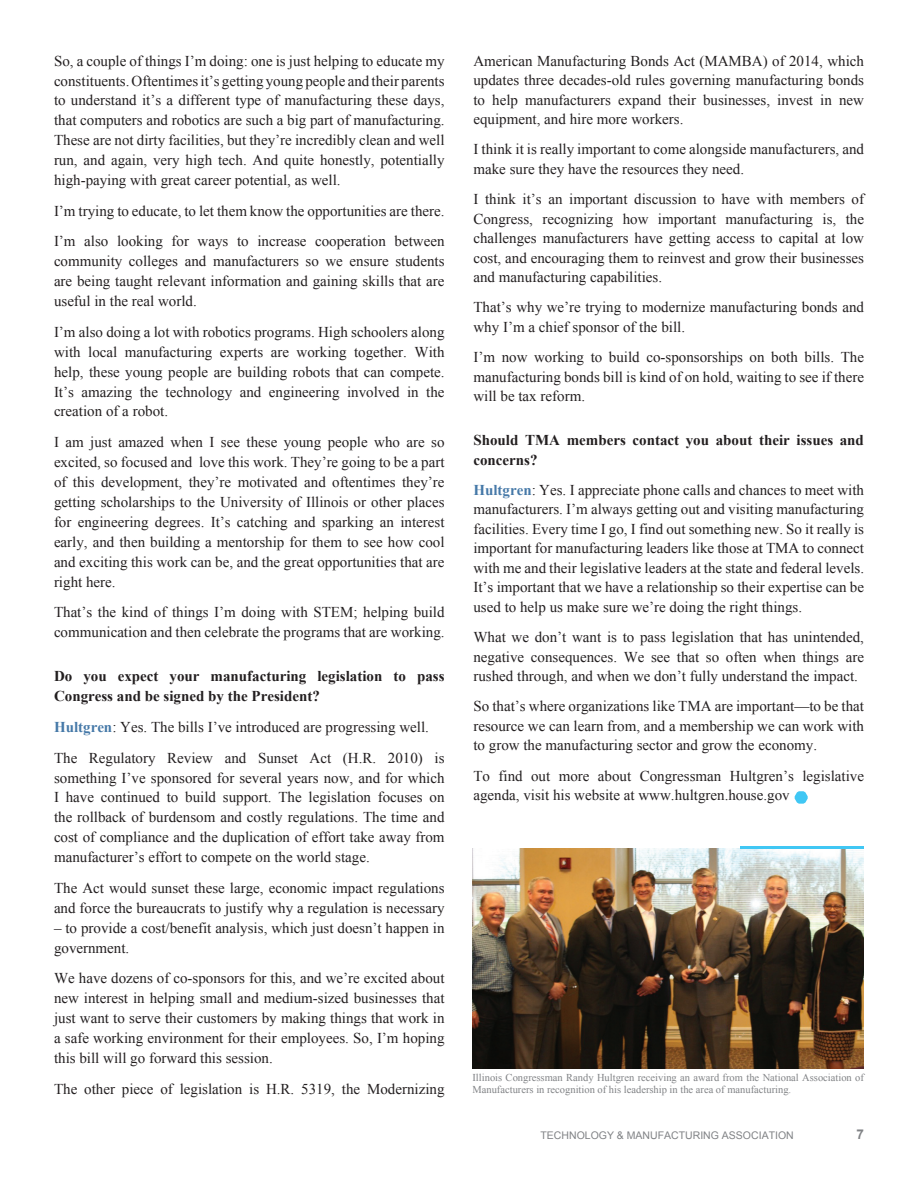
<style>
.page{position:relative;width:918px;height:1188px;background:#fff}
.page>*{position:absolute;margin:0;border:0;box-sizing:border-box;transform-origin:0 0}
.t1{font:15px/20px "Times New Roman";color:#231f20;text-align:justify}
.t2{font:700 15px/19.5px "Times New Roman";color:#231f20}
.t3{font:700 13.5px "Arial";color:#808285}
.t4{font:10.5px/12px "Times New Roman";color:#808285}
.t5{font:10.5px "Arial";color:#808285}
.s1{font-weight:700;color:#4679a8}
</style>
<div class="page">
<img style="left:472px;top:848px;width:392px;height:221px">
<svg style="left:794px;top:791px;width:14px;height:13px"></svg>
<hr style="left:740px;top:846px;width:124px;height:2px;background:#40c7f4">
<p class="t1" style="left:54px;top:51px;width:392px">So, a couple of things I’m doing: one is just helping to educate my constituents. Oftentimes it’s getting young people and their parents to understand it’s a different type of manufacturing these days, that computers and robotics are such a big part of manufacturing.<br>These are not dirty facilities, but they’re incredibly clean and well run, and again, very high tech. And quite honestly, potentially high-paying with great career potential, as well.</p>
<p class="t1" style="left:54px;top:195px;width:392px;line-height:30.8px">I’m trying to educate, to let them know the opportunities are there.<br>I’m also looking for ways to increase cooperation between</p>
<p class="t1" style="left:54px;top:251px;width:392px">community colleges and manufacturers so we ensure students are being taught relevant information and gaining skills that are useful in the real world.</p>
<p class="t1" style="left:54px;top:322px;width:392px">I’m also doing a lot with robotics programs. High schoolers along with local manufacturing experts are working together. With help, these young people are building robots that can compete.<br>It’s amazing the technology and engineering involved in the creation of a robot.</p>
<p class="t1" style="left:54px;top:432px;width:392px">I am just amazed when I see these young people who are so excited, so focused and love this work. They’re going to be a part of this development, they’re motivated and oftentimes they’re getting scholarships to the University of Illinois or other places for engineering degrees. It’s catching and sparking an interest early, and then building a mentorship for them to see how cool and exciting this work can be, and the great opportunities that are right here.</p>
<p class="t1" style="left:54px;top:602px;width:392px">That’s the kind of things I’m doing with STEM; helping build communication and then celebrate the programs that are working.</p>
<p class="t2" style="left:54px;top:666px;width:392px;line-height:20px">Do you expect your manufacturing legislation to pass<br>Congress and be signed by the President?</p>
<p class="t1" style="left:54px;top:712px;width:392px;line-height:30.8px"><span class="s1">Hultgren</span>: Yes. The bills I’ve introduced are progressing well.<br>The Regulatory Review and Sunset Act (H.R. 2010) is</p>
<p class="t1" style="left:54px;top:768px;width:392px">something I’ve sponsored for several years now, and for which I have continued to build support. The legislation focuses on the rollback of burdensom and costly regulations. The time and cost of compliance and the duplication of effort take away from manufacturer’s effort to compete on the world stage.</p>
<p class="t1" style="left:54px;top:878px;width:392px">The Act would sunset these large, economic impact regulations and force the bureaucrats to justify why a regulation is necessary</p>
<p class="t1" style="left:54px;top:918px;width:392px">– to provide a cost/benefit analysis, which just doesn’t happen in government.</p>
<p class="t1" style="left:54px;top:968px;width:392px">We have dozens of co-sponsors for this, and we’re excited about new interest in helping small and medium-sized businesses that just want to serve their customers by making things that work in a safe working environment for their employees. So, I’m hoping this bill will go forward this session.</p>
<p class="t1" style="left:54px;top:1079px;width:392px">The other piece of legislation is H.R. 5319, the Modernizing</p>
<p class="t1" style="left:473px;top:51px;width:392px;line-height:19.5px">American Manufacturing Bonds Act (MAMBA) of 2014, which updates three decades-old rules governing manufacturing bonds to help manufacturers expand their businesses, invest in new equipment, and hire more workers.</p>
<p class="t1" style="left:473px;top:140px;width:392px;line-height:19.5px">I think it is really important to come alongside manufacturers, and make sure they have the resources they need.</p>
<p class="t1" style="left:473px;top:189px;width:392px;line-height:19.5px">I think it’s an important discussion to have with members of Congress, recognizing how important manufacturing is, the challenges manufacturers have getting access to capital at low cost, and encouraging them to reinvest and grow their businesses and manufacturing capabilities.</p>
<p class="t1" style="left:473px;top:298px;width:392px;line-height:19.5px">That’s why we’re trying to modernize manufacturing bonds and why I’m a chief sponsor of the bill.</p>
<p class="t1" style="left:473px;top:347px;width:392px;line-height:19.5px">I’m now working to build co-sponsorships on both bills. The manufacturing bonds bill is kind of on hold, waiting to see if there will be tax reform.</p>
<p class="t2" style="left:473px;top:430px;width:392px">Should TMA members contact you about their issues and concerns?</p>
<p class="t1" style="left:473px;top:480px;width:392px;line-height:19.5px"><span class="s1">Hultgren</span>: Yes. I appreciate phone calls and chances to meet with manufacturers. I’m always getting out and visiting manufacturing facilities. Every time I go, I find out something new. So it really is important for manufacturing leaders like those at TMA to connect with me and their legislative leaders at the state and federal levels.<br>It’s important that we have a relationship so their expertise can be used to help us make sure we’re doing the right things.</p>
<p class="t1" style="left:473px;top:627px;width:392px;line-height:19.5px">What we don’t want is to pass legislation that has unintended, negative consequences. We see that so often when things are rushed through, and when we don’t fully understand the impact.</p>
<p class="t1" style="left:473px;top:697px;width:392px;line-height:19.5px">So that’s where organizations like TMA are important—to be that resource we can learn from, and a membership we can work with to grow the manufacturing sector and grow the economy.</p>
<p class="t1" style="left:473px;top:766px;width:392px;line-height:19.5px">To find out more about Congressman Hultgren’s legislative agenda, visit his website at www.hultgren.house.gov</p>
<p class="t4" style="left:472px;top:1071px;width:393px">Illinois Congressman Randy Hultgren receiving an award from the National Association of<br>Manufacturers in recognition of his leadership in the area of manufacturing.</p>
<p class="t5" style="left:541px;top:1130px;width:255px">TECHNOLOGY &amp; MANUFACTURING ASSOCIATION</p>
<p class="t3" style="left:856px;top:1127px;width:9px">7</p>
</div>
